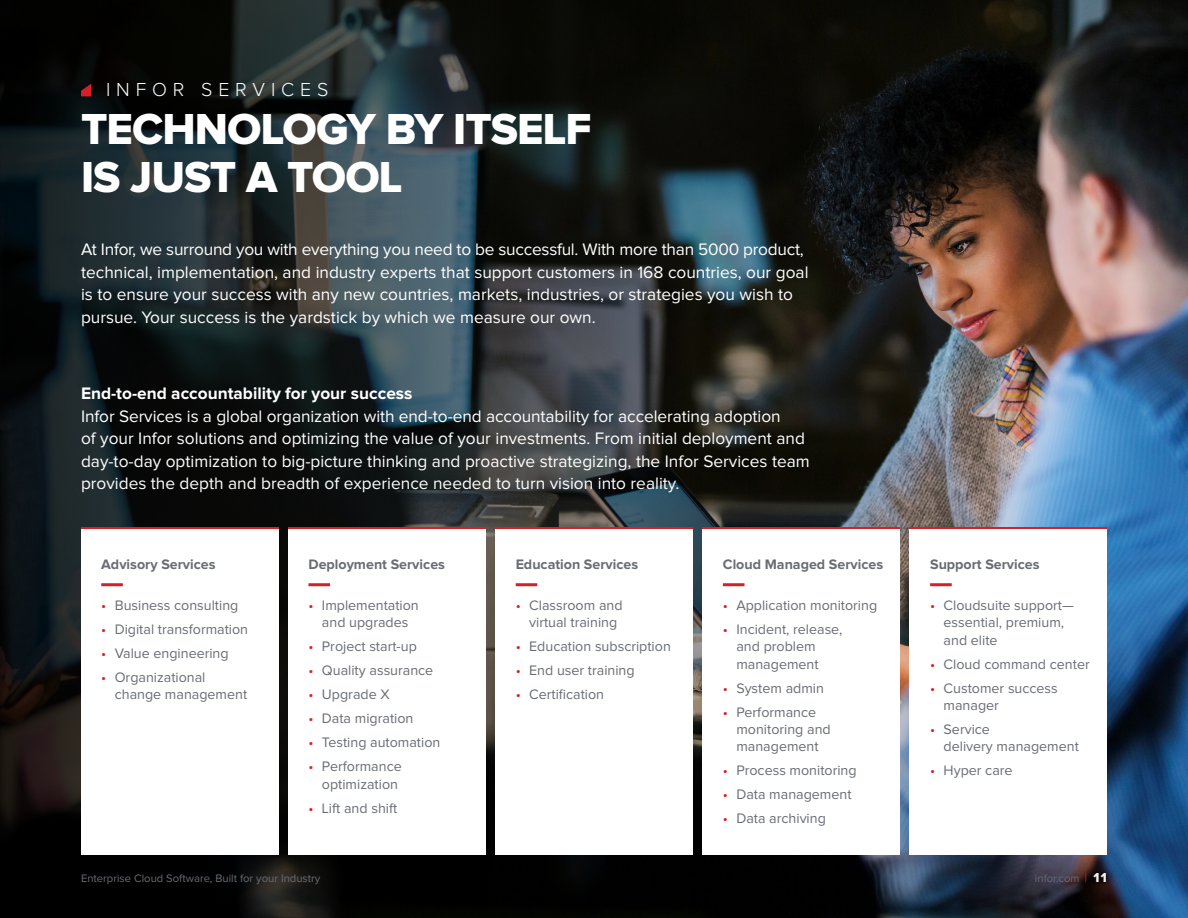
<style>
.page{position:relative;width:1188px;height:918px;background:#fff}
.page>*{position:absolute;margin:0;border:0;box-sizing:border-box;transform-origin:0 0}
.t1{font:45px/48px "Proxima Nova Extrabld";letter-spacing:-.02em;color:#fff}
.t2{font:300 19.5px "Proxima Nova";letter-spacing:.3em;color:#fff}
.t3{font:17.25px/22.5px "Proxima Nova";color:#fff}
.t4{font:700 17.25px "Proxima Nova";color:#fff}
.t5{font:14.25px/17.2px "Proxima Nova";color:#686c74}
.t6{font:700 14.25px "Proxima Nova";color:#686c74}
.t7{font:11.25px "Proxima Nova";color:#686c74}
.s1{color:#d52027}
.s2{font-weight:300;font-size:13.5px;color:#d52027}
.s3{font-family:"Proxima Nova Extrabld";font-size:13.5px;color:#f2f2f3}
</style>
<div class="page">
<img style="left:0;top:0;width:1188px;height:918px">
<svg style="left:81px;top:84px;width:10px;height:12px"></svg>
<div style="left:81px;top:527px;width:197px;height:327px;background:#fff"></div>
<hr style="left:101px;top:583px;width:22px;height:3px;background:#d52027">
<hr style="left:81px;top:527px;width:197px;height:2px;background:#d52027">
<div style="left:288px;top:527px;width:197px;height:327px;background:#fff"></div>
<hr style="left:308px;top:583px;width:22px;height:3px;background:#d52027">
<hr style="left:288px;top:527px;width:197px;height:2px;background:#d52027">
<div style="left:703px;top:527px;width:197px;height:327px;background:#fff"></div>
<hr style="left:723px;top:583px;width:22px;height:3px;background:#d52027">
<hr style="left:703px;top:527px;width:197px;height:2px;background:#d52027">
<div style="left:495px;top:527px;width:198px;height:327px;background:#fff"></div>
<hr style="left:516px;top:583px;width:21px;height:3px;background:#d52027">
<hr style="left:495px;top:527px;width:198px;height:2px;background:#d52027">
<div style="left:910px;top:527px;width:197px;height:327px;background:#fff"></div>
<hr style="left:930px;top:583px;width:22px;height:3px;background:#d52027">
<hr style="left:910px;top:527px;width:197px;height:2px;background:#d52027">
<p class="t2" style="left:106px;top:81px;width:224px">INFOR SERVICES</p>
<h1 class="t1" style="left:81px;top:107px;width:512px">TECHNOLOGY BY ITSELF<br>IS JUST A TOOL</h1>
<p class="t3" style="left:81px;top:239px;width:729px">At Infor, we surround you with everything you need to be successful. With more than 5000 product, technical, implementation, and industry experts that support customers in 168 countries, our goal is to ensure your success with any new countries, markets, industries, or strategies you wish to pursue. Your success is the yardstick by which we measure our own.</p>
<p class="t4" style="left:81px;top:386px;width:333px">End-to-end accountability for your success</p>
<p class="t3" style="left:81px;top:406px;width:730px">Infor Services is a global organization with end-to-end accountability for accelerating adoption<br>of your Infor solutions and optimizing the value of your investments. From initial deployment and day-to-day optimization to big-picture thinking and proactive strategizing, the Infor Services team provides the depth and breadth of experience needed to turn vision into reality.</p>
<p class="t6" style="left:101px;top:558px;width:116px">Advisory Services</p>
<p class="t5" style="left:101px;top:597px;width:139px"><span class="s1">•</span> Business consulting</p>
<p class="t5" style="left:101px;top:621px;width:148px"><span class="s1">•</span> Digital transformation</p>
<p class="t5" style="left:101px;top:645px;width:129px"><span class="s1">•</span> Value engineering</p>
<p class="t5" style="left:115px;top:669px;width:134px;text-indent:-13px"><span class="s1">•</span> Organizational change management</p>
<p class="t6" style="left:308px;top:558px;width:138px">Deployment Services</p>
<p class="t5" style="left:308px;top:597px;width:112px;text-align:center"><span class="s1">•</span> Implementation and upgrades</p>
<p class="t5" style="left:308px;top:639px;width:110px"><span class="s1">•</span> Project start-up</p>
<p class="t5" style="left:308px;top:663px;width:126px"><span class="s1">•</span> Quality assurance</p>
<p class="t5" style="left:308px;top:687px;width:83px"><span class="s1">•</span> Upgrade X</p>
<p class="t5" style="left:308px;top:711px;width:106px"><span class="s1">•</span> Data migration</p>
<p class="t5" style="left:308px;top:735px;width:133px"><span class="s1">•</span> Testing automation</p>
<p class="t5" style="left:308px;top:759px;width:95px;text-align:right"><span class="s1">•</span> Performance optimization</p>
<p class="t5" style="left:308px;top:800px;width:90px"><span class="s1">•</span> Lift and shift</p>
<p class="t6" style="left:516px;top:558px;width:124px">Education Services</p>
<p class="t5" style="left:516px;top:597px;width:108px;text-align:center"><span class="s1">•</span> Classroom and virtual training</p>
<p class="t5" style="left:516px;top:639px;width:157px"><span class="s1">•</span> Education subscription</p>
<p class="t5" style="left:516px;top:663px;width:121px"><span class="s1">•</span> End user training</p>
<p class="t5" style="left:516px;top:687px;width:90px"><span class="s1">•</span> Certification</p>
<p class="t6" style="left:723px;top:558px;width:162px">Cloud Managed Services</p>
<p class="t5" style="left:723px;top:597px;width:156px"><span class="s1">•</span> Application monitoring</p>
<p class="t5" style="left:736px;top:621px;width:108px;text-indent:-13px"><span class="s1">•</span> Incident, release, and problem management</p>
<p class="t5" style="left:723px;top:680px;width:103px"><span class="s1">•</span> System admin</p>
<p class="t5" style="left:736px;top:704px;width:96px;text-indent:-13px"><span class="s1">•</span> Performance monitoring and management</p>
<p class="t5" style="left:723px;top:762px;width:135px"><span class="s1">•</span> Process monitoring</p>
<p class="t5" style="left:723px;top:786px;width:130px"><span class="s1">•</span> Data management</p>
<p class="t5" style="left:723px;top:810px;width:105px"><span class="s1">•</span> Data archiving</p>
<p class="t6" style="left:930px;top:558px;width:111px">Support Services</p>
<p class="t5" style="left:944px;top:597px;width:132px;text-indent:-13px"><span class="s1">•</span> Cloudsuite support— essential, premium, and elite</p>
<p class="t5" style="left:930px;top:656px;width:161px"><span class="s1">•</span> Cloud command center</p>
<p class="t5" style="left:944px;top:680px;width:116px;text-indent:-13px"><span class="s1">•</span> Customer success manager</p>
<p class="t5" style="left:944px;top:721px;width:137px;text-indent:-13px"><span class="s1">•</span> Service<br>delivery management</p>
<p class="t5" style="left:930px;top:762px;width:84px"><span class="s1">•</span> Hyper care</p>
<p class="t7" style="left:81px;top:873px;width:241px">Enterprise Cloud Software, Built for your Industry</p>
<p class="t7" style="left:1035px;top:874px;width:74px">infor.com <span class="s2">|</span> <span class="s3">11</span></p>
</div>
